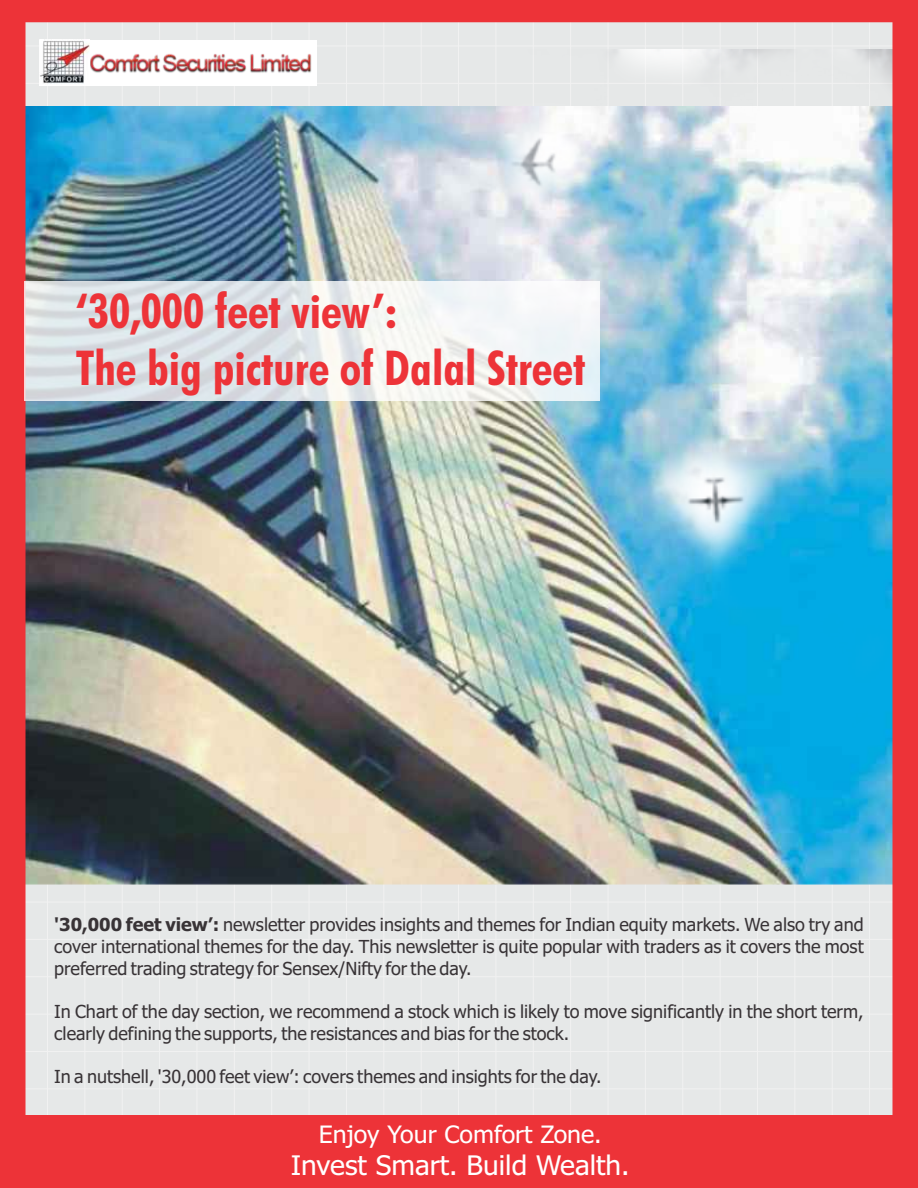
<style>
.page{position:relative;width:918px;height:1188px;background:#fff}
.page>*{position:absolute;margin:0;border:0;box-sizing:border-box;transform-origin:0 0}
.t1{font:700 condensed 48.15px/57.8px "Futura BT";color:#ed3338}
.t2{font:27px "Tahoma";color:#fff;scale:1.04 1}
.t3{font:24px "Tahoma";color:#fff;scale:1.04 1}
.t4{font:18px/21.8px "Tahoma";color:#383336;text-align:justify}
.s1{font-weight:700}
</style>
<div class="page">
<img style="left:0;top:0;width:918px;height:1188px">
<div style="left:39px;top:40px;width:278px;height:45px;background:#fff"></div>
<img style="left:90px;top:54px;width:222px;height:19px">
<img style="left:40px;top:40px;width:49px;height:44px">
<div style="left:25px;top:282px;width:575px;height:119px;background:#fff;opacity:.8"></div>
<h1 class="t1" style="left:76px;top:286px;width:511px">‘30,000 feet view’:<br>The big picture of Dalal Street</h1>
<p class="t4" style="left:54px;top:915px;width:811px"><span class="s1">'30,000 feet view’:</span> newsletter provides insights and themes for Indian equity markets. We also try and cover international themes for the day. This newsletter is quite popular with traders as it covers the most preferred trading strategy for Sensex/Nifty for the day.</p>
<p class="t4" style="left:54px;top:1002px;width:811px">In Chart of the day section, we recommend a stock which is likely to move significantly in the short term, clearly defining the supports, the resistances and bias for the stock.</p>
<p class="t4" style="left:54px;top:1067px;width:549px">In a nutshell, '30,000 feet view’: covers themes and insights for the day.</p>
<h3 class="t3" style="left:319px;top:1124px;width:274px">Enjoy Your Comfort Zone.</h3>
<h2 class="t2" style="left:291px;top:1154px;width:327px">Invest Smart. Build Wealth.</h2>
</div>
